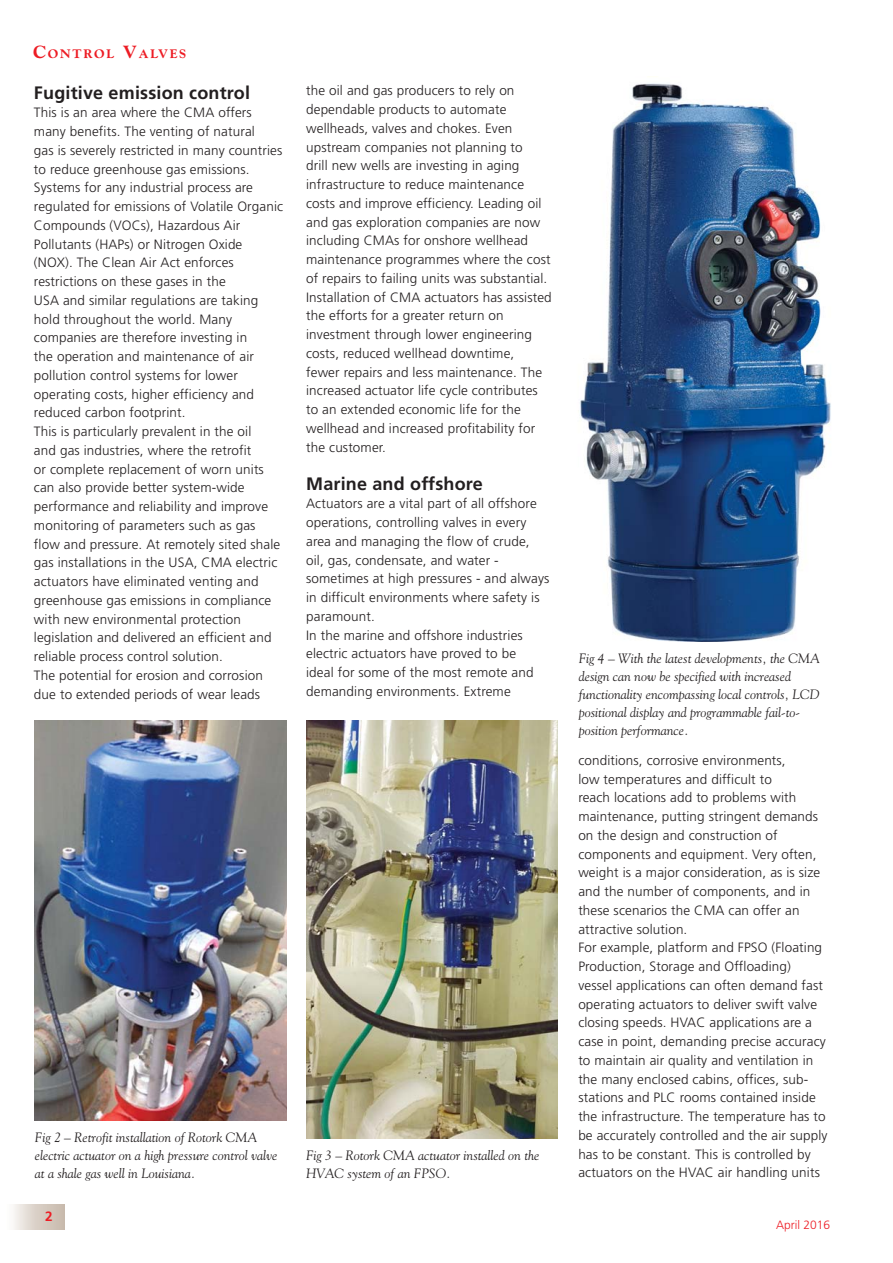
<style>
.page{position:relative;width:893px;height:1263px;background:#fff}
.page>*{position:absolute;margin:0;border:0;box-sizing:border-box;transform-origin:0 0}
.t1{font:700 18px "Frutiger";letter-spacing:.01em;color:#231f20}
.t2{font:300 13.5px/18.8px "Frutiger";letter-spacing:.01em;color:#231f20}
.t3{font:italic 13.5px/18px "Goudy";color:#231f20}
.t4{font:700 13.5px "Frutiger";color:#ed1c24}
.t5{font:800 12.6px "Goudy";letter-spacing:.145em;color:#ed1c24}
.t6{font:300 12px "Frutiger";color:#ed1c24}
.s1{font-size:18px}
</style>
<div class="page">
<div style="left:5px;top:1204px;width:60px;height:25px;background:linear-gradient(to right,#fcfcfb,#c4b5a6)"></div>
<img style="left:35px;top:721px;width:251px;height:400px">
<img style="left:306px;top:721px;width:251px;height:418px">
<img style="left:580px;top:83px;width:251px;height:559px">
<p class="t5" style="left:33px;top:49px;width:155px"><span class="s1">C</span>ONTROL <span class="s1">V</span>ALVES</p>
<h1 class="t1" style="left:34px;top:85px;width:218px">Fugitive emission control</h1>
<p class="t2" style="left:34px;top:104px;width:251px">This is an area where the CMA offers many benefits. The venting of natural<br>gas is severely restricted in many countries to reduce greenhouse gas emissions.<br>Systems for any industrial process are regulated for emissions of Volatile Organic Compounds (VOCs), Hazardous Air Pollutants (HAPs) or Nitrogen Oxide (NOX). The Clean Air Act enforces restrictions on these gases in the<br>USA and similar regulations are taking hold throughout the world. Many companies are therefore investing in<br>the operation and maintenance of air pollution control systems for lower operating costs, higher efficiency and reduced carbon footprint.<br>This is particularly prevalent in the oil<br>and gas industries, where the retrofit<br>or complete replacement of worn units can also provide better system-wide performance and reliability and improve monitoring of parameters such as gas flow and pressure. At remotely sited shale gas installations in the USA, CMA electric actuators have eliminated venting and greenhouse gas emissions in compliance with new environmental protection legislation and delivered an efficient and reliable process control solution.<br>The potential for erosion and corrosion due to extended periods of wear leads</p>
<p class="t2" style="left:306px;top:82px;width:247px">the oil and gas producers to rely on dependable products to automate wellheads, valves and chokes. Even upstream companies not planning to<br>drill new wells are investing in aging infrastructure to reduce maintenance costs and improve efficiency. Leading oil and gas exploration companies are now including CMAs for onshore wellhead maintenance programmes where the cost of repairs to failing units was substantial.<br>Installation of CMA actuators has assisted the efforts for a greater return on investment through lower engineering costs, reduced wellhead downtime,<br>fewer repairs and less maintenance. The increased actuator life cycle contributes to an extended economic life for the wellhead and increased profitability for the customer.</p>
<h1 class="t1" style="left:306px;top:476px;width:178px">Marine and offshore</h1>
<p class="t2" style="left:306px;top:495px;width:245px">Actuators are a vital part of all offshore operations, controlling valves in every area and managing the flow of crude, oil, gas, condensate, and water - sometimes at high pressures - and always in difficult environments where safety is paramount.<br>In the marine and offshore industries electric actuators have proved to be<br>ideal for some of the most remote and demanding environments. Extreme</p>
<p class="t3" style="left:35px;top:1129px;width:244px">Fig 2 – Retrofit installation of Rotork CMA electric actuator on a high pressure control valve at a shale gas well in Louisiana.</p>
<p class="t4" style="left:45px;top:1211px;width:9px">2</p>
<p class="t3" style="left:306px;top:1147px;width:235px">Fig 3 – Rotork CMA actuator installed on the<br>HVAC system of an FPSO.</p>
<p class="t3" style="left:579px;top:650px;width:243px">Fig 4 – With the latest developments, the CMA design can now be specified with increased functionality encompassing local controls, LCD positional display and programmable fail-to&shy;position performance.</p>
<p class="t2" style="left:578px;top:752px;width:251px">conditions, corrosive environments,<br>low temperatures and difficult to<br>reach locations add to problems with maintenance, putting stringent demands on the design and construction of components and equipment. Very often, weight is a major consideration, as is size and the number of components, and in these scenarios the CMA can offer an attractive solution.<br>For example, platform and FPSO (Floating Production, Storage and Offloading) vessel applications can often demand fast operating actuators to deliver swift valve closing speeds. HVAC applications are a case in point, demanding precise accuracy to maintain air quality and ventilation in the many enclosed cabins, offices, sub&shy;stations and PLC rooms contained inside the infrastructure. The temperature has to be accurately controlled and the air supply has to be constant. This is controlled by actuators on the HVAC air handling units</p>
<p class="t6" style="left:776px;top:1220px;width:56px">April 2016</p>
</div>
